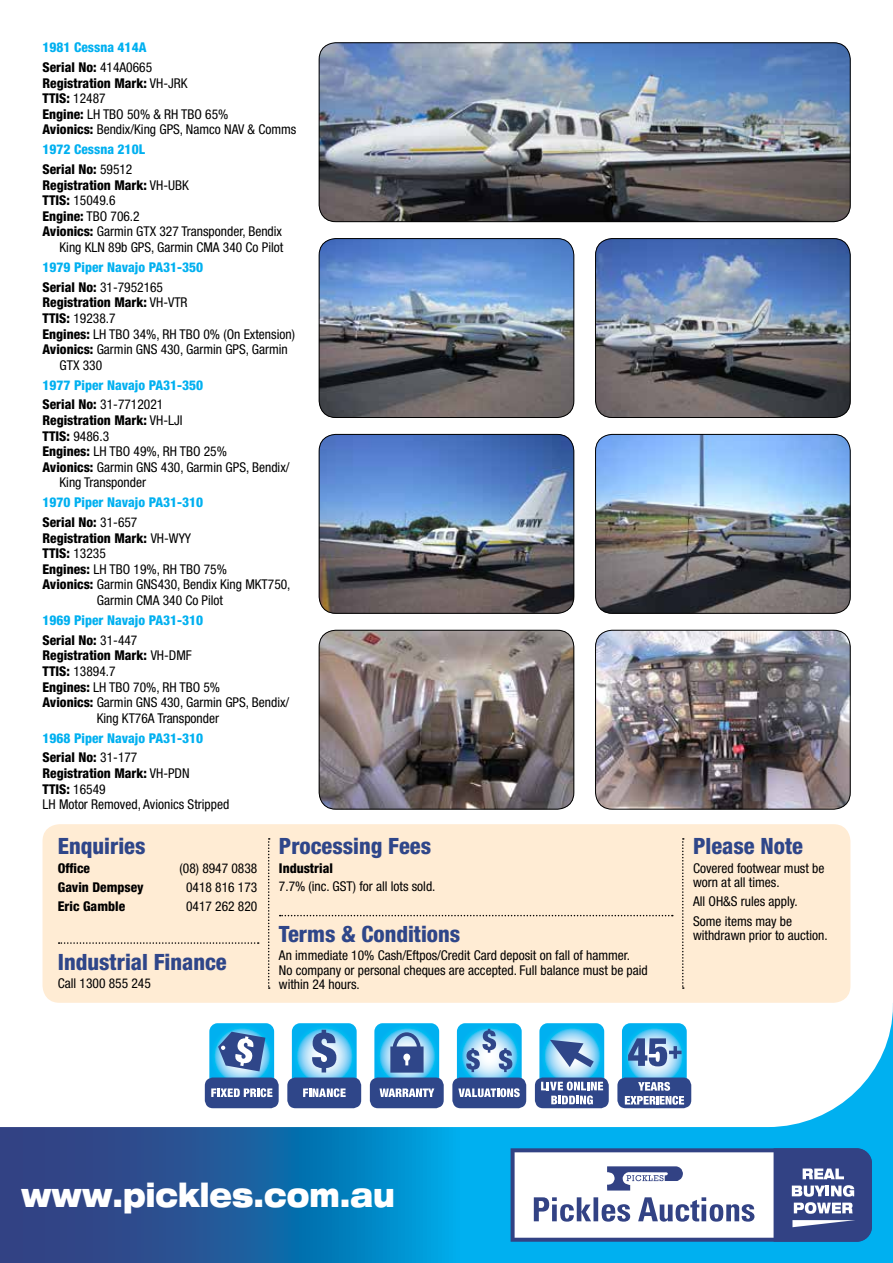
<style>
.page{position:relative;width:893px;height:1263px;background:#fff}
.page>*{position:absolute;margin:0;border:0;box-sizing:border-box;transform-origin:0 0}
.t1{font:900 expanded 33px "Helvetica Neue LT Pro";color:#fff;scale:.79 1}
.t2{font:800 condensed 22.5px "Helvetica Neue LT Std";color:#2f4689}
.t3{font:condensed 13.5px/15.6px "Helvetica Neue LT Std";color:#000}
.t4{font:800 condensed 13.5px/19.8px "Helvetica Neue LT Std";color:#00b0f0}
.t5{font:800 condensed 13.5px/15.6px "Helvetica Neue LT Std";color:#000}
.s1{color:#000}
.s2{font-weight:400;color:#000}
.s3{font-weight:400}
.s4{font-weight:800}
</style>
<div class="page">
<img style="left:319px;top:43px;width:531px;height:179px">
<div style="left:319px;top:43px;width:531px;height:179px;border:1px solid #000;border-radius:17px"></div>
<img style="left:319px;top:238px;width:255px;height:180px">
<div style="left:319px;top:238px;width:255px;height:180px;border:1px solid #000;border-radius:17px"></div>
<img style="left:595px;top:238px;width:255px;height:180px">
<div style="left:595px;top:238px;width:255px;height:180px;border:1px solid #000;border-radius:17px"></div>
<img style="left:319px;top:434px;width:255px;height:179px">
<div style="left:319px;top:434px;width:255px;height:179px;border:1px solid #000;border-radius:17px"></div>
<img style="left:595px;top:434px;width:255px;height:179px">
<div style="left:595px;top:434px;width:255px;height:179px;border:1px solid #000;border-radius:17px"></div>
<img style="left:319px;top:630px;width:255px;height:179px">
<div style="left:319px;top:630px;width:255px;height:179px;border:1px solid #000;border-radius:17px"></div>
<img style="left:595px;top:630px;width:255px;height:179px">
<div style="left:595px;top:630px;width:255px;height:179px;border:1px solid #000;border-radius:17px"></div>
<svg style="left:0;top:1003px;width:893px;height:260px"></svg>
<svg style="left:511px;top:1148px;width:361px;height:94px"></svg>
<div style="left:287px;top:1077px;width:74px;height:31px;background:#2f4689;border-radius:8px"></div>
<svg style="left:292px;top:1023px;width:65px;height:74px"></svg>
<div style="left:205px;top:1077px;width:74px;height:31px;background:#2f4689;border-radius:8px"></div>
<svg style="left:209px;top:1023px;width:65px;height:74px"></svg>
<div style="left:535px;top:1077px;width:74px;height:31px;background:#2f4689;border-radius:8px"></div>
<svg style="left:539px;top:1023px;width:65px;height:81px"></svg>
<div style="left:452px;top:1077px;width:74px;height:31px;background:#2f4689;border-radius:8px"></div>
<svg style="left:457px;top:1023px;width:65px;height:74px"></svg>
<div style="left:370px;top:1077px;width:74px;height:31px;background:#2f4689;border-radius:8px"></div>
<svg style="left:374px;top:1023px;width:65px;height:74px"></svg>
<div style="left:617px;top:1077px;width:74px;height:31px;background:#2f4689;border-radius:8px"></div>
<svg style="left:622px;top:1023px;width:65px;height:82px"></svg>
<div style="left:43px;top:824px;width:807px;height:179px;background:#ffecd4;border-radius:17px"></div>
<svg style="left:268px;top:838px;width:2px;height:151px"></svg>
<svg style="left:682px;top:838px;width:2px;height:151px"></svg>
<svg style="left:280px;top:915px;width:393px;height:1px"></svg>
<svg style="left:59px;top:942px;width:200px;height:2px"></svg>
<p class="t4" style="left:43px;top:37px;width:111px">1981 Cessna 414A<br><span class="s1">Serial No:</span> <span class="s2">414A0665</span></p>
<p class="t5" style="left:43px;top:75px;width:147px">Registration Mark: <span class="s3">VH-JRK<br></span>TTIS</p>
<p class="t3" style="left:43px;top:91px;width:255px;text-indent:24px"><span class="s4">:</span> 12487<br><span class="s4">Engine:</span> LH TBO 50% &amp; RH TBO 65%<br><span class="s4">Avionics:</span> Bendix/King GPS, Namco NAV &amp; Comms</p>
<p class="t4" style="left:43px;top:139px;width:103px">1972 Cessna 210L<br><span class="s1">Serial No:</span> <span class="s2">59512</span></p>
<p class="t5" style="left:43px;top:177px;width:148px">Registration Mark: <span class="s3">VH-UBK<br></span>TTIS</p>
<p class="t3" style="left:66px;top:193px;width:51px"><span class="s4">:</span> 15049.6</p>
<p class="t3" style="left:43px;top:208px;width:99px"><span class="s4">Engine:</span> TBO 706.2</p>
<p class="t3" style="left:43px;top:224px;width:241px"><span class="s4">Avionics:</span> Garmin GTX 327 Transponder, Bendix</p>
<p class="t3" style="left:60px;top:239px;width:225px">King KLN 89b GPS, Garmin CMA 340 Co Pilot</p>
<p class="t4" style="left:43px;top:257px;width:162px">1979 Piper Navajo PA31-350<br><span class="s1">Serial No:</span> <span class="s2">31-7952165</span></p>
<p class="t5" style="left:43px;top:294px;width:147px">Registration Mark: <span class="s3">VH-VTR<br></span>TTIS</p>
<p class="t3" style="left:66px;top:310px;width:51px"><span class="s4">:</span> 19238.7</p>
<p class="t3" style="left:43px;top:326px;width:254px"><span class="s4">Engines:</span> LH TBO 34%, RH TBO 0% (On Extension)</p>
<p class="t3" style="left:43px;top:341px;width:247px"><span class="s4">Avionics:</span> Garmin GNS 430, Garmin GPS, Garmin</p>
<p class="t3" style="left:60px;top:357px;width:44px">GTX 330</p>
<p class="t4" style="left:43px;top:375px;width:162px">1977 Piper Navajo PA31-350<br><span class="s1">Serial No:</span> <span class="s2">31-7712021</span></p>
<p class="t5" style="left:43px;top:412px;width:142px">Registration Mark: <span class="s3">VH-LJI<br></span>TTIS</p>
<p class="t3" style="left:66px;top:428px;width:44px"><span class="s4">:</span> 9486.3</p>
<p class="t3" style="left:43px;top:443px;width:186px"><span class="s4">Engines:</span> LH TBO 49%, RH TBO 25%</p>
<p class="t3" style="left:43px;top:459px;width:249px"><span class="s4">Avionics:</span> Garmin GNS 430, Garmin GPS, Bendix/</p>
<p class="t3" style="left:60px;top:475px;width:88px">King Transponder</p>
<p class="t4" style="left:43px;top:492px;width:162px">1970 Piper Navajo PA31-310<br><span class="s1">Serial No:</span> <span class="s2">31-657</span></p>
<p class="t5" style="left:43px;top:530px;width:150px">Registration Mark: <span class="s3">VH-WYY<br></span>TTIS</p>
<p class="t3" style="left:66px;top:546px;width:41px"><span class="s4">:</span> 13235</p>
<p class="t3" style="left:43px;top:561px;width:186px"><span class="s4">Engines:</span> LH TBO 19%, RH TBO 75%</p>
<p class="t3" style="left:43px;top:577px;width:250px"><span class="s4">Avionics:</span> Garmin GNS430, Bendix King MKT750,</p>
<p class="t3" style="left:97px;top:592px;width:128px">Garmin CMA 340 Co Pilot</p>
<p class="t4" style="left:43px;top:610px;width:162px">1969 Piper Navajo PA31-310<br><span class="s1">Serial No:</span> <span class="s2">31-447</span></p>
<p class="t5" style="left:43px;top:647px;width:151px">Registration Mark: <span class="s3">VH-DMF<br></span>TTIS</p>
<p class="t3" style="left:66px;top:663px;width:51px"><span class="s4">:</span> 13894.7</p>
<p class="t3" style="left:43px;top:679px;width:179px"><span class="s4">Engines:</span> LH TBO 70%, RH TBO 5%</p>
<p class="t3" style="left:43px;top:694px;width:248px"><span class="s4">Avionics:</span> Garmin GNS 430, Garmin GPS, Bendix/</p>
<p class="t3" style="left:97px;top:710px;width:124px">King KT76A Transponder</p>
<p class="t4" style="left:43px;top:728px;width:162px">1968 Piper Navajo PA31-310<br><span class="s1">Serial No:</span> <span class="s2">31-177</span></p>
<p class="t5" style="left:43px;top:765px;width:149px">Registration Mark: <span class="s3">VH-PDN<br></span>TTIS</p>
<p class="t3" style="left:43px;top:781px;width:188px;text-indent:24px"><span class="s4">:</span> 16549<br>LH Motor Removed, Avionics Stripped</p>
<h2 class="t2" style="left:58px;top:832px;width:89px">Enquiries</h2>
<p class="t5" style="left:58px;top:860px;width:34px">Office</p>
<p class="t3" style="left:180px;top:860px;width:79px">(08) 8947 0838</p>
<p class="t5" style="left:58px;top:879px;width:87px">Gavin Dempsey</p>
<p class="t3" style="left:186px;top:879px;width:73px">0418 816 173</p>
<p class="t5" style="left:58px;top:899px;width:69px">Eric Gamble</p>
<p class="t3" style="left:186px;top:899px;width:73px">0417 262 820</p>
<h2 class="t2" style="left:58px;top:948px;width:170px">Industrial Finance</h2>
<p class="t3" style="left:58px;top:975px;width:95px">Call 1300 855 245</p>
<h2 class="t2" style="left:279px;top:832px;width:154px">Processing Fees</h2>
<p class="t5" style="left:279px;top:860px;width:56px">Industrial</p>
<p class="t3" style="left:279px;top:878px;width:158px">7.7% (inc. GST) for all lots sold.</p>
<h2 class="t2" style="left:693px;top:832px;width:112px">Please Note</h2>
<p class="t3" style="left:693px;top:861px;width:133px;line-height:14.2px">Covered footwear must be worn at all times.</p>
<p class="t3" style="left:693px;top:892px;width:106px;line-height:19.4px">All OH&amp;S rules apply.<br>Some items may be</p>
<h2 class="t2" style="left:279px;top:920px;width:183px">Terms &amp; Conditions</h2>
<p class="t3" style="left:693px;top:927px;width:136px">withdrawn prior to auction.</p>
<p class="t3" style="left:279px;top:948px;width:370px;line-height:14.2px">An immediate 10% Cash/Eftpos/Credit Card deposit on fall of hammer.<br>No company or personal cheques are accepted. Full balance must be paid within 24 hours.</p>
<h1 class="t1" style="left:21px;top:1173px;width:474px">www.pickles.com.au</h1>
</div>
